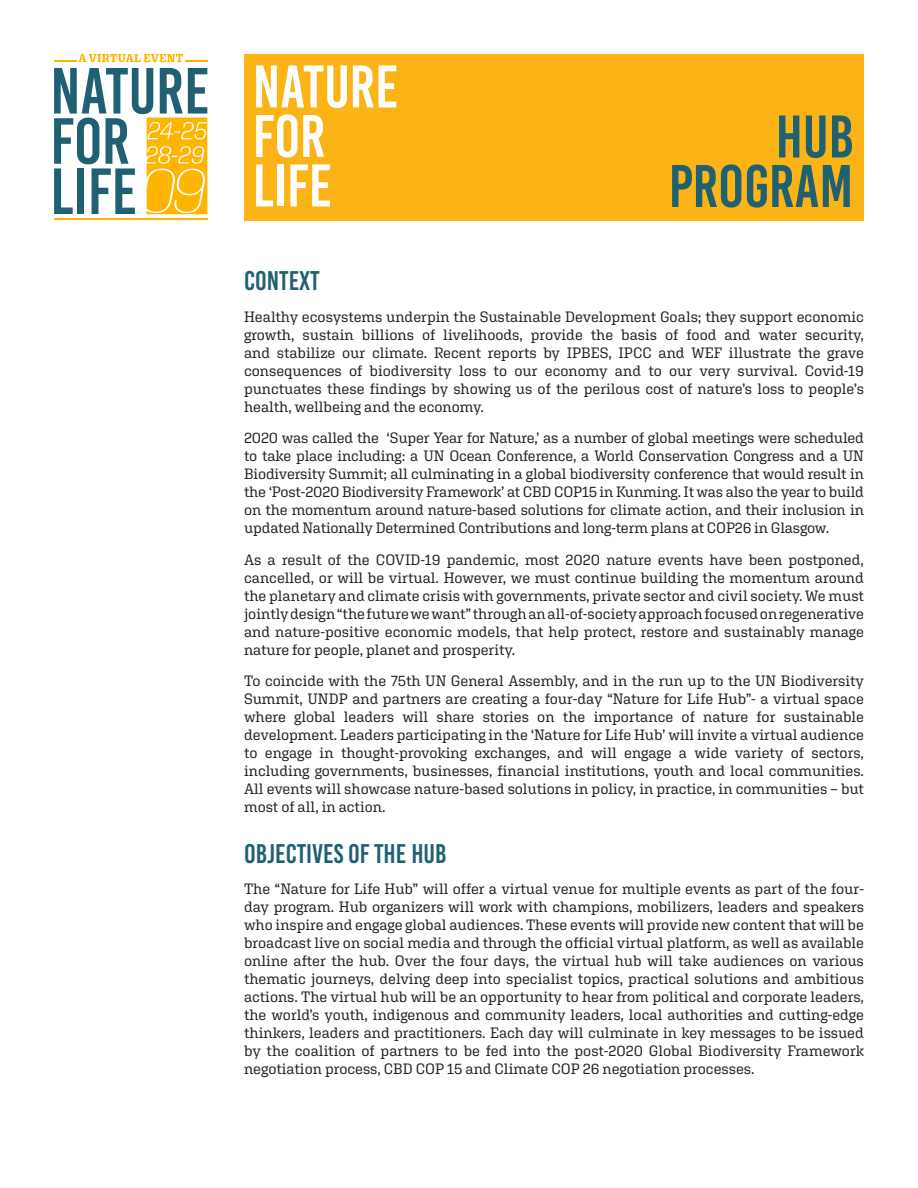
<style>
.page{position:relative;width:918px;height:1188px;background:#fff}
.page>*{position:absolute;margin:0;border:0;box-sizing:border-box;transform-origin:0 0}
.heading{font:60px "Bebas Kai";color:#fff}
.heading-2{font:60px "Bebas Kai";color:#206171}
.t1{font:27px "Bebas Kai";color:#206171}
.Body_Text{font:15px/18px "Aglet Slab";letter-spacing:-.005em;color:#231f20;text-align:justify}
</style>
<div class="page">
<div style="left:244px;top:54px;width:620px;height:166px;background:#fbb316"></div>
<hr style="left:54px;top:218px;width:153px;height:2px;background:#ffb500">
<svg style="left:54px;top:68px;width:153px;height:146px"></svg>
<hr style="left:54px;top:60px;width:22px;height:2px;background:#ffb500">
<hr style="left:185px;top:60px;width:22px;height:2px;background:#ffb500">
<svg style="left:78px;top:54px;width:105px;height:8px"></svg>
<p class="heading" style="left:253px;top:54px;width:147px">NATURE</p>
<p class="heading" style="left:253px;top:104px;width:74px">FOR</p>
<p class="heading" style="left:253px;top:153px;width:81px">LIFE</p>
<p class="heading-2" style="left:776px;top:105px;width:79px">HUB</p>
<p class="heading-2" style="left:669px;top:154px;width:186px">PROGRAM</p>
<p class="t1" style="left:244px;top:266px;width:77px">CONTEXT</p>
<p class="Body_Text" style="left:244px;top:307px;width:621px">Healthy ecosystems underpin the Sustainable Development Goals; they support economic growth, sustain billions of livelihoods, provide the basis of food and water security, and stabilize our climate. Recent reports by IPBES, IPCC and WEF illustrate the grave consequences of biodiversity loss to our economy and to our very survival. Covid-19 punctuates these findings by showing us of the perilous cost of nature’s loss to people’s health, wellbeing and the economy.</p>
<p class="Body_Text" style="left:244px;top:429px;width:622px">2020 was called the ‘Super Year for Nature,’ as a number of global meetings were scheduled to take place including: a UN Ocean Conference, a World Conservation Congress and a UN Biodiversity Summit; all culminating in a global biodiversity conference that would result in the ‘Post-2020 Biodiversity Framework’ at CBD COP15 in Kunming. It was also the year to build on the momentum around nature-based solutions for climate action, and their inclusion in updated Nationally Determined Contributions and long-term plans at COP26 in Glasgow.</p>
<p class="Body_Text" style="left:244px;top:550px;width:621px">As a result of the COVID-19 pandemic, most 2020 nature events have been postponed, cancelled, or will be virtual. However, we must continue building the momentum around the planetary and climate crisis with governments, private sector and civil society. We must jointly design “the future we want” through an all-of-society approach focused on regenerative and nature-positive economic models, that help protect, restore and sustainably manage nature for people, planet and prosperity.</p>
<p class="Body_Text" style="left:244px;top:672px;width:621px">To coincide with the 75th UN General Assembly, and in the run up to the UN Biodiversity Summit, UNDP and partners are creating a four-day “Nature for Life Hub”- a virtual space where global leaders will share stories on the importance of nature for sustainable development. Leaders participating in the ‘Nature for Life Hub’ will invite a virtual audience to engage in thought-provoking exchanges, and will engage a wide variety of sectors, including governments, businesses, financial institutions, youth and local communities.<br>All events will showcase nature-based solutions in policy, in practice, in communities – but most of all, in action.</p>
<p class="t1" style="left:244px;top:839px;width:204px">OBJECTIVES OF THE HUB</p>
<p class="Body_Text" style="left:244px;top:880px;width:621px">The “Nature for Life Hub” will offer a virtual venue for multiple events as part of the four&shy;day program. Hub organizers will work with champions, mobilizers, leaders and speakers who inspire and engage global audiences. These events will provide new content that will be broadcast live on social media and through the official virtual platform, as well as available online after the hub. Over the four days, the virtual hub will take audiences on various thematic journeys, delving deep into specialist topics, practical solutions and ambitious actions. The virtual hub will be an opportunity to hear from political and corporate leaders, the world’s youth, indigenous and community leaders, local authorities and cutting-edge thinkers, leaders and practitioners. Each day will culminate in key messages to be issued by the coalition of partners to be fed into the post-2020 Global Biodiversity Framework negotiation process, CBD COP 15 and Climate COP 26 negotiation processes.</p>
</div>
